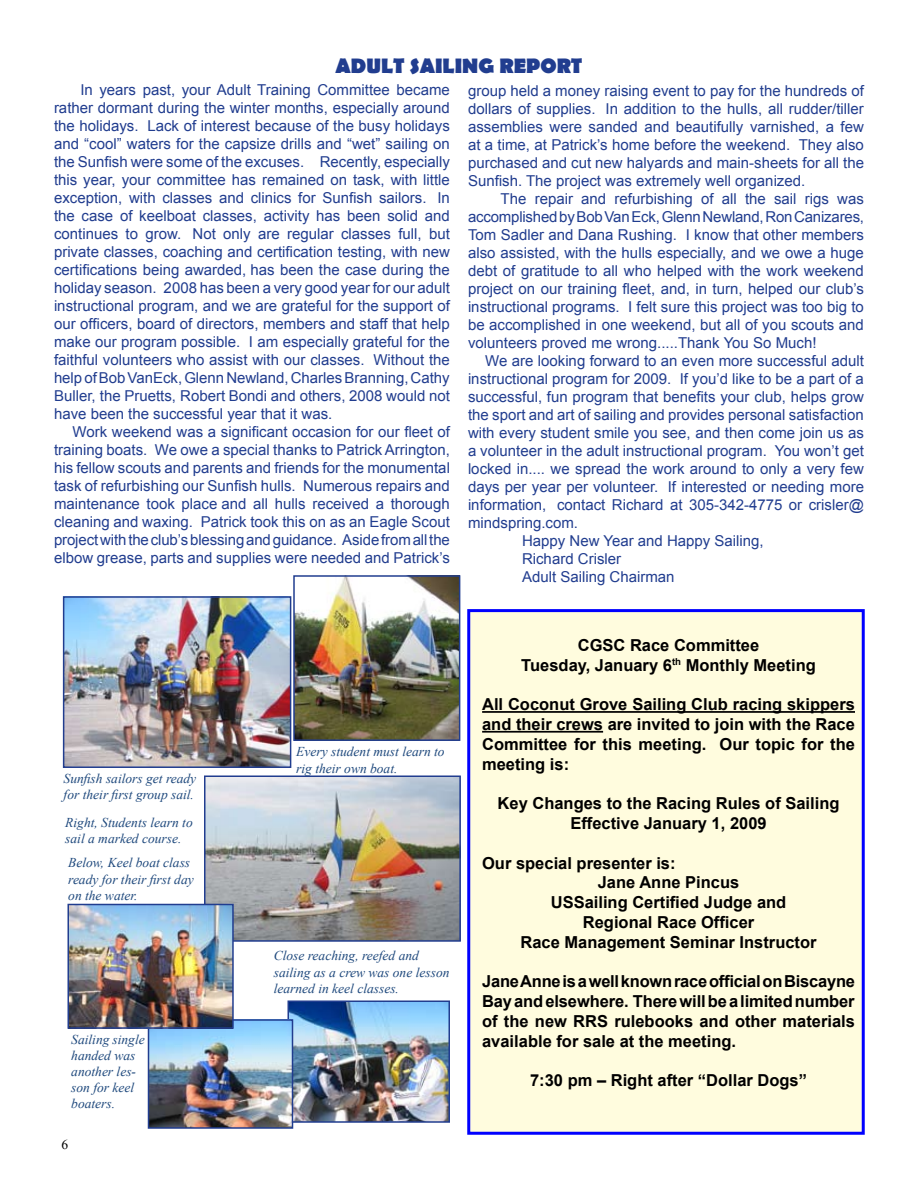
<style>
.page{position:relative;width:918px;height:1188px;background:#fff}
.page>*{position:absolute;margin:0;border:0;box-sizing:border-box;transform-origin:0 0}
.t1{font:700 21px "Berlin Sans FB";color:#213d8f}
.t2{font:700 16.5px/19.8px "Arial";color:#000;text-align:center}
.t3{font:15px/18px "Arial";color:#213d8f;text-align:justify}
.t4{font:italic 13.5px/16.2px "Times New Roman";color:#1f497d}
.t5{font:13.5px "Times New Roman";color:#000}
</style>
<div class="page">
<div style="left:469px;top:611px;width:394px;height:522px;background:#fffcde"></div>
<div style="left:467px;top:609px;width:398px;height:526px;border:3px solid #00f"></div>
<hr style="left:482px;top:711px;width:373px;height:2px;background:#000">
<hr style="left:482px;top:731px;width:121px;height:2px;background:#000">
<img style="left:290px;top:1003px;width:157px;height:117px">
<div style="left:287px;top:1000px;width:163px;height:123px;border:2px solid #213d8f"></div>
<img style="left:296px;top:578px;width:161px;height:160px">
<div style="left:293px;top:575px;width:167px;height:166px;border:2px solid #213d8f"></div>
<img style="left:207px;top:778px;width:251px;height:161px">
<div style="left:204px;top:775px;width:257px;height:167px;border:2px solid #213d8f"></div>
<img style="left:151px;top:1022px;width:139px;height:104px">
<div style="left:148px;top:1019px;width:145px;height:110px;border:2px solid #213d8f"></div>
<img style="left:66px;top:599px;width:222px;height:166px">
<div style="left:63px;top:596px;width:228px;height:172px;border:2px solid #213d8f"></div>
<img style="left:71px;top:907px;width:160px;height:119px">
<div style="left:68px;top:904px;width:166px;height:125px;border:2px solid #213d8f"></div>
<h1 class="t1" style="left:336px;top:54px;width:248px">ADULT SAILING REPORT</h1>
<p class="t3" style="left:54px;top:81px;width:397px;text-indent:26px">In years past, your Adult Training Committee became rather dormant during the winter months, especially around the holidays. Lack of interest because of the busy holidays and “cool” waters for the capsize drills and “wet” sailing on the Sunfish were some of the excuses. Recently, especially this year, your committee has remained on task, with little exception, with classes and clinics for Sunfish sailors. In the case of keelboat classes, activity has been solid and continues to grow. Not only are regular classes full, but private classes, coaching and certification testing, with new certifications being awarded, has been the case during the holiday season. 2008 has been a very good year for our adult instructional program, and we are grateful for the support of our officers, board of directors, members and staff that help make our program possible. I am especially grateful for the faithful volunteers who assist with our classes. Without the help of Bob VanEck, Glenn Newland, Charles Branning, Cathy Buller, the Pruetts, Robert Bondi and others, 2008 would not have been the successful year that it was.</p>
<p class="t3" style="left:54px;top:423px;width:397px;text-indent:19px">Work weekend was a significant occasion for our fleet of training boats. We owe a special thanks to Patrick Arrington, his fellow scouts and parents and friends for the monumental task of refurbishing our Sunfish hulls. Numerous repairs and maintenance took place and all hulls received a thorough cleaning and waxing. Patrick took this on as an Eagle Scout project with the club’s blessing and guidance. Aside from all the elbow grease, parts and supplies were needed and Patrick’s</p>
<p class="t3" style="left:468px;top:82px;width:398px">group held a money raising event to pay for the hundreds of dollars of supplies. In addition to the hulls, all rudder/tiller assemblies were sanded and beautifully varnished, a few at a time, at Patrick’s home before the weekend. They also purchased and cut new halyards and main-sheets for all the Sunfish. The project was extremely well organized.</p>
<p class="t3" style="left:468px;top:190px;width:398px;text-indent:33px">The repair and refurbishing of all the sail rigs was accomplished by Bob Van Eck, Glenn Newland, Ron Canizares, Tom Sadler and Dana Rushing. I know that other members also assisted, with the hulls especially, and we owe a huge debt of gratitude to all who helped with the work weekend project on our training fleet, and, in turn, helped our club’s instructional programs. I felt sure this project was too big to be accomplished in one weekend, but all of you scouts and volunteers proved me wrong.....Thank You So Much!</p>
<p class="t3" style="left:485px;top:352px;width:380px">We are looking forward to an even more successful adult</p>
<p class="t3" style="left:468px;top:370px;width:397px">instructional program for 2009. If you’d like to be a part of a</p>
<p class="t3" style="left:468px;top:388px;width:397px">successful, fun program that benefits your club, helps grow</p>
<p class="t3" style="left:468px;top:406px;width:397px">the sport and art of sailing and provides personal satisfaction</p>
<p class="t3" style="left:468px;top:424px;width:397px">with every student smile you see, and then come join us as</p>
<p class="t3" style="left:468px;top:442px;width:397px">a volunteer in the adult instructional program. You won’t get</p>
<p class="t3" style="left:468px;top:460px;width:397px">locked in.... we spread the work around to only a very few</p>
<p class="t3" style="left:468px;top:478px;width:398px">days per year per volunteer. If interested or needing more</p>
<p class="t3" style="left:468px;top:496px;width:397px">information, contact Richard at 305-342-4775 or crisler@</p>
<p class="t3" style="left:468px;top:514px;width:112px">mindspring.com.</p>
<p class="t3" style="left:522px;top:532px;width:243px">Happy New Year and Happy Sailing,</p>
<p class="t3" style="left:522px;top:550px;width:101px">Richard Crisler</p>
<p class="t3" style="left:522px;top:568px;width:154px">Adult Sailing Chairman</p>
<p class="t4" style="left:64px;top:770px;width:134px">Sunfish sailors get ready for their first group sail.</p>
<p class="t4" style="left:65px;top:814px;width:129px">Right, Students learn to sail a marked course.</p>
<p class="t4" style="left:68px;top:854px;width:127px">Below, Keel boat class ready for their first day on the water.</p>
<p class="t4" style="left:71px;top:1031px;width:75px">Sailing single handed was another les&shy;son for keel boaters.</p>
<p class="t5" style="left:62px;top:1136px;width:8px">6</p>
<p class="t4" style="left:296px;top:743px;width:150px">Every student must learn to rig their own boat.</p>
<p class="t4" style="left:274px;top:947px;width:177px">Close reaching, reefed and sailing as a crew was one lesson learned in keel classes.</p>
<p class="t2" style="left:521px;top:636px;width:296px">CGSC Race Committee<br>Tuesday, January 6<sup>th</sup> Monthly Meeting</p>
<p class="t2" style="left:482px;top:695px;width:374px;text-align:justify">All Coconut Grove Sailing Club racing skippers and their crews are invited to join with the Race Committee for this meeting. Our topic for the meeting is:</p>
<p class="t2" style="left:498px;top:794px;width:343px">Key Changes to the Racing Rules of Sailing<br>Effective January 1, 2009</p>
<p class="t2" style="left:482px;top:853px;width:195px">Our special presenter is:</p>
<p class="t2" style="left:598px;top:873px;width:143px">Jane Anne Pincus</p>
<p class="t2" style="left:551px;top:893px;width:237px">USSailing Certified Judge and</p>
<p class="t2" style="left:583px;top:913px;width:173px">Regional Race Officer</p>
<p class="t2" style="left:520px;top:933px;width:298px">Race Management Seminar Instructor</p>
<p class="t2" style="left:482px;top:972px;width:374px;text-align:justify">Jane Anne is a well known race official on Biscayne Bay and elsewhere. There will be a limited number of the new RRS rulebooks and other materials available for sale at the meeting.</p>
<p class="t2" style="left:530px;top:1071px;width:278px">7:30 pm – Right after “Dollar Dogs”</p>
</div>
